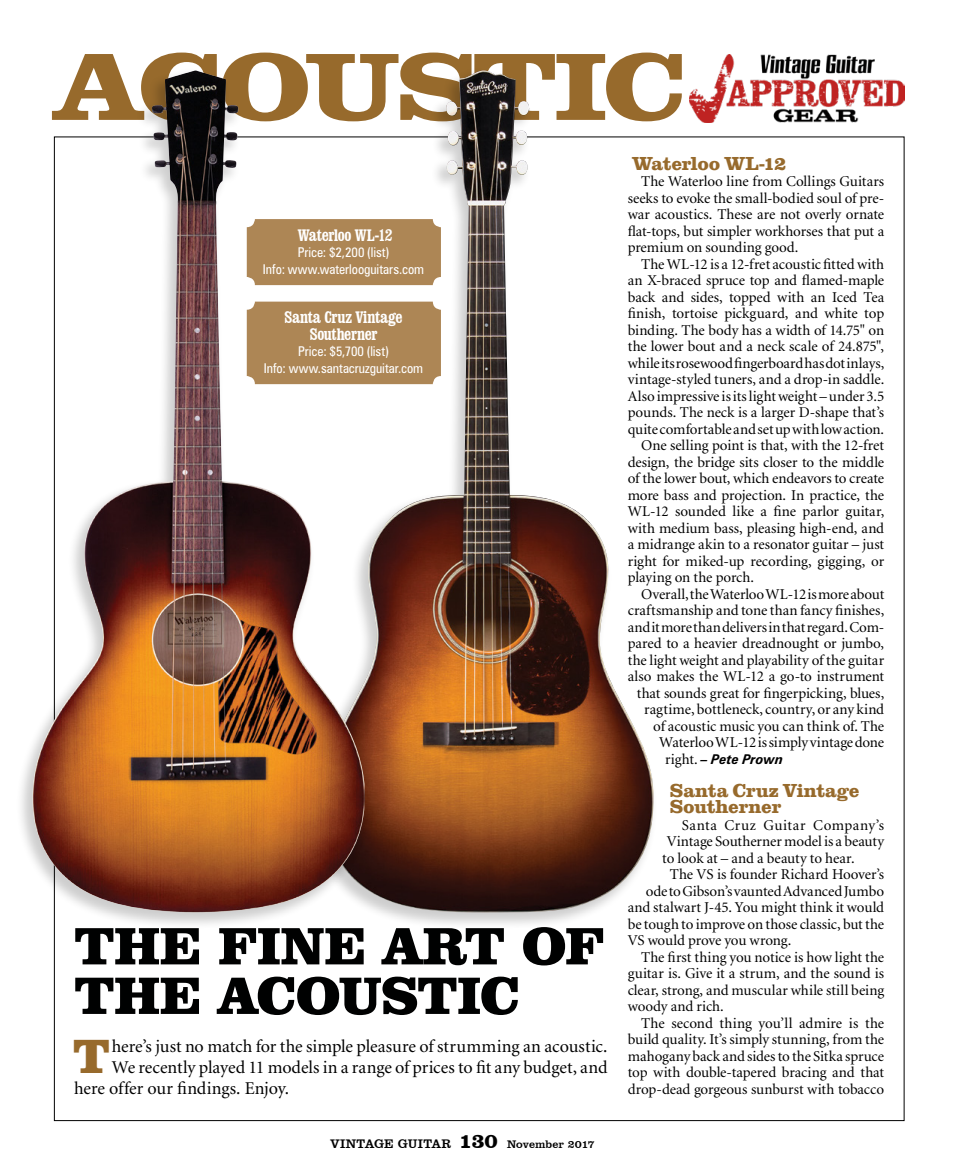
<style>
.page{position:relative;width:972px;height:1175px;background:#fff}
.page>*{position:absolute;margin:0;border:0;box-sizing:border-box;transform-origin:0 0}
.t1{font:700 98.7px "Clarendon T Extr";letter-spacing:-.04em;color:#976a2c;scale:1.21 1}
.t2{font:900 54px/49.5px "Clarendon BT";letter-spacing:-.005em;color:#000101}
.t3{font:900 49.35px "Clarendon BT";color:#976a2c}
.t4{font:700 19.5px/16.5px "Clarendon T Extr";letter-spacing:-.015em;color:#976a2c}
.t5{font:18px "Minion";letter-spacing:-.005em;color:#000}
.t6{font:700 condensed 16.5px/16.5px "Clarendon BT";letter-spacing:-.02em;color:#fff;text-align:center}
.t7{font:15px/16.5px "Minion";letter-spacing:-.005em;color:#000;text-align:justify}
.t8{font:15px "Minion";letter-spacing:.035em;color:#000}
.t9{font:condensed 13.5px/16.5px "Zurich BT";letter-spacing:-.005em;color:#fff;text-align:center}
.t10{font:italic 700 13.5px "Zurich BT";letter-spacing:-.005em;color:#000}
.t11{font:12.75px "Clarendon BT";letter-spacing:.025em;color:#000}
.s1{font-weight:700;font-size:21px}
.s2{font-size:11.25px}
.s3{font-family:"Minion";font-weight:400;font-style:normal;font-size:15px}
</style>
<div class="page">
<div style="left:306px;top:67px;width:352px;height:862px;background:#000101;opacity:.2"></div>
<img style="left:369px;top:70px;width:285px;height:842px">
<div style="left:15px;top:67px;width:354px;height:862px;background:#000101;opacity:.2"></div>
<img style="left:32px;top:70px;width:333px;height:842px">
<div style="left:247px;top:219px;width:194px;height:66px;background:#ad8655;border-radius:8px"></div>
<div style="left:247px;top:301px;width:194px;height:83px;background:#ad8655;border-radius:8px"></div>
<img style="left:690px;top:54px;width:214px;height:68px">
<h1 class="t1" style="left:54px;top:30px;width:524px">ACOUSTIC</h1>
<p class="t6" style="left:298px;top:226px;width:96px">Waterloo WL-12</p>
<p class="t9" style="left:263px;top:244px;width:163px">Price: $2,200 (list)<br>Info: www.waterlooguitars.com</p>
<p class="t6" style="left:284px;top:309px;width:120px">Santa Cruz Vintage<br>Southerner</p>
<p class="t9" style="left:264px;top:343px;width:161px">Price: $5,700 (list)<br>Info: www.santacruzguitar.com</p>
<h2 class="t2" style="left:74px;top:920px;width:532px">THE FINE ART OF<br>THE ACOUSTIC</h2>
<h3 class="t3" style="left:73px;top:1025px;width:38px">T</h3>
<p class="t5" style="left:112px;top:1037px;width:497px">here’s just no match for the simple pleasure of strumming an acoustic.</p>
<p class="t5" style="left:112px;top:1058px;width:497px">We recently played 11 models in a range of prices to fit any budget, and</p>
<p class="t5" style="left:74px;top:1079px;width:216px">here offer our findings. Enjoy.</p>
<p class="t11" style="left:330px;top:1135px;width:266px">VINTAGE GUITAR <span class="s1">130</span> <span class="s2">November 2017</span></p>
<h3 class="t4" style="left:632px;top:155px;width:156px">Waterloo WL-12</h3>
<p class="t7" style="left:628px;top:173px;width:258px;text-indent:14px">The Waterloo line from Collings Guitars seeks to evoke the small-bodied soul of pre&shy;war acoustics. These are not overly ornate flat-tops, but simpler workhorses that put a premium on sounding good.</p>
<p class="t7" style="left:641px;top:256px;width:245px">The WL-12 is a 12-fret acoustic fitted with</p>
<p class="t7" style="left:628px;top:272px;width:258px">an X-braced spruce top and flamed-maple</p>
<p class="t7" style="left:628px;top:289px;width:258px">back and sides, topped with an Iced Tea</p>
<p class="t7" style="left:628px;top:305px;width:258px">finish, tortoise pickguard, and white top</p>
<p class="t7" style="left:628px;top:322px;width:258px">binding. The body has a width of 14.75" on</p>
<p class="t7" style="left:628px;top:338px;width:258px">the lower bout and a neck scale of 24.875",</p>
<p class="t7" style="left:628px;top:355px;width:258px">while its rosewood fingerboard has dot inlays,</p>
<p class="t7" style="left:628px;top:371px;width:258px">vintage-styled tuners, and a drop-in saddle.</p>
<p class="t7" style="left:628px;top:388px;width:258px">Also impressive is its light weight – under 3.5</p>
<p class="t7" style="left:628px;top:404px;width:258px">pounds. The neck is a larger D-shape that’s</p>
<p class="t7" style="left:628px;top:421px;width:258px">quite comfortable and set up with low action.</p>
<p class="t7" style="left:641px;top:437px;width:244px">One selling point is that, with the 12-fret</p>
<p class="t7" style="left:628px;top:454px;width:258px">design, the bridge sits closer to the middle</p>
<p class="t7" style="left:628px;top:470px;width:258px">of the lower bout, which endeavors to create</p>
<p class="t7" style="left:628px;top:487px;width:258px">more bass and projection. In practice, the</p>
<p class="t7" style="left:628px;top:503px;width:258px">WL-12 sounded like a fine parlor guitar,</p>
<p class="t7" style="left:628px;top:520px;width:258px">with medium bass, pleasing high-end, and</p>
<p class="t7" style="left:628px;top:536px;width:258px">a midrange akin to a resonator guitar – just</p>
<p class="t7" style="left:628px;top:553px;width:258px">right for miked-up recording, gigging, or</p>
<p class="t7" style="left:628px;top:569px;width:128px">playing on the porch.</p>
<p class="t7" style="left:641px;top:586px;width:245px">Overall, the Waterloo WL-12 is more about</p>
<p class="t7" style="left:628px;top:602px;width:258px">craftsmanship and tone than fancy finishes,</p>
<p class="t7" style="left:628px;top:619px;width:258px">and it more than delivers in that regard. Com-</p>
<p class="t7" style="left:628px;top:635px;width:258px">pared to a heavier dreadnought or jumbo,</p>
<p class="t7" style="left:628px;top:652px;width:258px">the light weight and playability of the guitar</p>
<p class="t7" style="left:628px;top:668px;width:258px">also makes the WL-12 a go-to instrument</p>
<p class="t7" style="left:637px;top:685px;width:249px">that sounds great for fingerpicking, blues,</p>
<p class="t7" style="left:644px;top:701px;width:241px">ragtime, bottleneck, country, or any kind</p>
<p class="t7" style="left:653px;top:718px;width:233px">of acoustic music you can think of. The</p>
<p class="t7" style="left:659px;top:734px;width:226px">Waterloo WL-12 is simply vintage done</p>
<p class="t10" style="left:665px;top:750px;width:120px"><span class="s3">right.</span> – Pete Prown</p>
<h3 class="t4" style="left:670px;top:782px;width:191px">Santa Cruz Vintage<br>Southerner</h3>
<p class="t8" style="left:682px;top:817px;width:204px">Santa Cruz Guitar Company’s</p>
<p class="t7" style="left:667px;top:833px;width:219px">Vintage Southerner model is a beauty</p>
<p class="t7" style="left:662px;top:850px;width:194px">to look at – and a beauty to hear.</p>
<p class="t7" style="left:670px;top:866px;width:216px">The VS is founder Richard Hoover’s</p>
<p class="t7" style="left:646px;top:883px;width:240px">ode to Gibson’s vaunted Advanced Jumbo</p>
<p class="t7" style="left:628px;top:899px;width:258px">and stalwart J-45. You might think it would</p>
<p class="t7" style="left:628px;top:916px;width:258px">be tough to improve on those classic, but the</p>
<p class="t7" style="left:628px;top:932px;width:165px">VS would prove you wrong.</p>
<p class="t7" style="left:641px;top:949px;width:244px">The first thing you notice is how light the</p>
<p class="t7" style="left:628px;top:965px;width:258px">guitar is. Give it a strum, and the sound is</p>
<p class="t7" style="left:628px;top:982px;width:258px">clear, strong, and muscular while still being</p>
<p class="t7" style="left:628px;top:998px;width:98px">woody and rich.</p>
<p class="t7" style="left:641px;top:1015px;width:244px">The second thing you’ll admire is the</p>
<p class="t7" style="left:628px;top:1031px;width:258px">build quality. It’s simply stunning, from the</p>
<p class="t7" style="left:628px;top:1048px;width:258px">mahogany back and sides to the Sitka spruce</p>
<p class="t7" style="left:628px;top:1064px;width:258px">top with double-tapered bracing and that</p>
<p class="t7" style="left:628px;top:1081px;width:258px">drop-dead gorgeous sunburst with tobacco</p>
</div>
